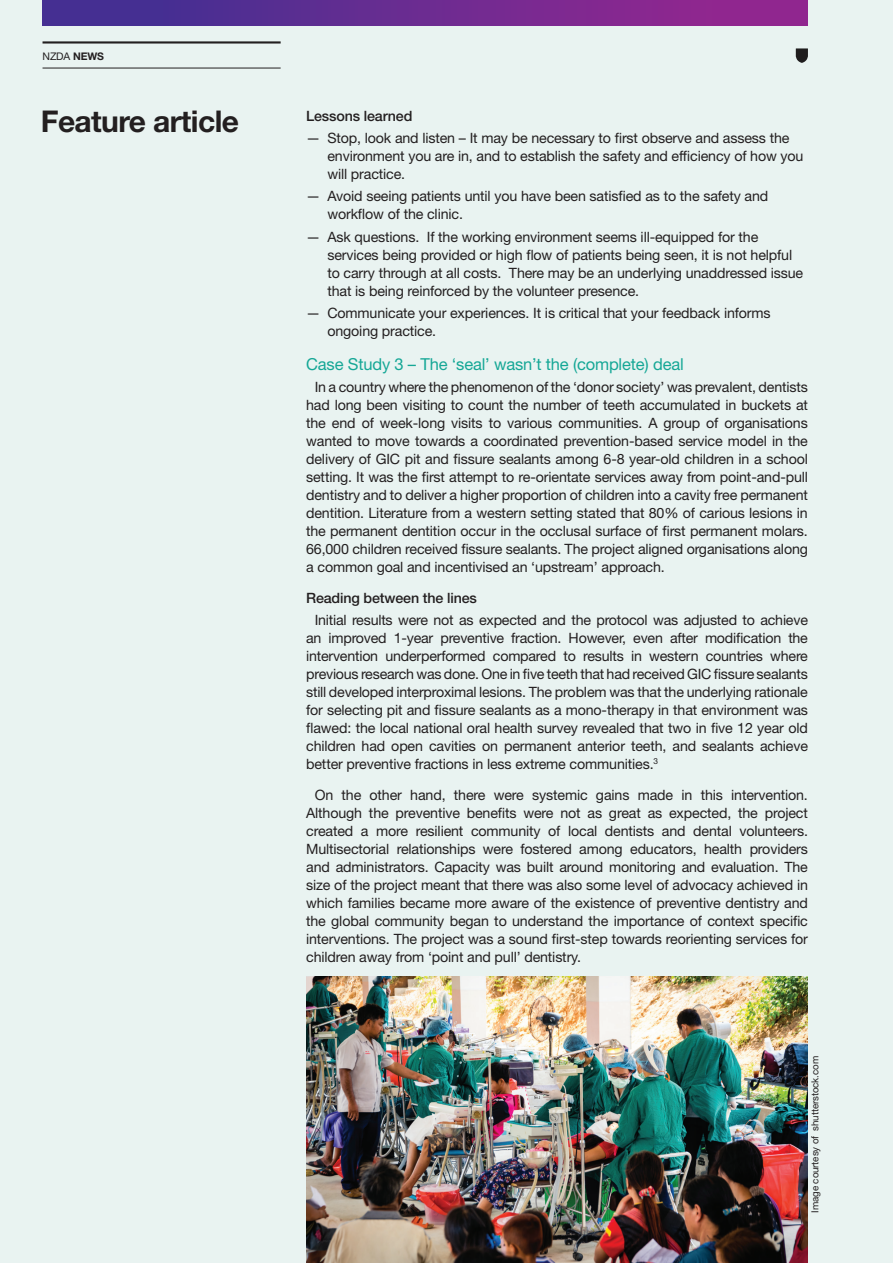
<style>
.page{position:relative;width:893px;height:1263px;background:#e9f3f1}
.page>*{position:absolute;margin:0;border:0;box-sizing:border-box;transform-origin:0 0}
.t1{font:700 30px "Helvetica Neue LT Std";letter-spacing:-.02em;color:#231f20}
.t2{font:16.5px "Helvetica Neue LT Std";letter-spacing:-.01em;color:#15a796}
.t3{font:14.25px/18px "Helvetica Neue LT Std";letter-spacing:-.01em;color:#231f20}
.t4{font:500 14.25px "Helvetica Neue LT Std";letter-spacing:-.01em;color:#231f20}
.t5{font:10.5px "Helvetica Neue LT Std";color:#231f20}
.t6{font:9.75px "Helvetica Neue LT Std";letter-spacing:-.01em;color:#231f20}
.s1{font-weight:700}
</style>
<div class="page">
<svg style="left:796px;top:48px;width:12px;height:15px"></svg>
<hr style="left:43px;top:68px;width:238px;height:1px;background:#231f20">
<hr style="left:43px;top:41px;width:238px;height:3px;background:#231f20">
<div style="left:43px;top:0;width:765px;height:26px;background:linear-gradient(to right,#3c3192,#9a268f)"></div>
<img style="left:306px;top:976px;width:502px;height:287px">
<p class="t5" style="left:43px;top:50px;width:63px">NZDA <span class="s1">NEWS</span></p>
<h1 class="t1" style="left:41px;top:103px;width:200px">Feature article</h1>
<p class="t4" style="left:306px;top:107px;width:108px">Lessons learned</p>
<p class="t3" style="left:327px;top:129px;width:478px;text-indent:-21px">— Stop, look and listen – It may be necessary to first observe and assess the environment you are in, and to establish the safety and efficiency of how you will practice.</p>
<p class="t3" style="left:327px;top:187px;width:442px;text-indent:-21px">— Avoid seeing patients until you have been satisfied as to the safety and workflow of the clinic.</p>
<p class="t3" style="left:327px;top:227px;width:477px;text-indent:-21px">— Ask questions. If the working environment seems ill-equipped for the services being provided or high flow of patients being seen, it is not helpful to carry through at all costs. There may be an underlying unaddressed issue that is being reinforced by the volunteer presence.</p>
<p class="t3" style="left:327px;top:303px;width:445px;text-indent:-21px">— Communicate your experiences. It is critical that your feedback informs ongoing practice.</p>
<p class="t2" style="left:306px;top:354px;width:379px">Case Study 3 – The ‘seal’ wasn’t the (complete) deal</p>
<p class="t3" style="left:306px;top:377px;width:503px;text-align:justify;text-indent:9px">In a country where the phenomenon of the ‘donor society’ was prevalent, dentists had long been visiting to count the number of teeth accumulated in buckets at the end of week-long visits to various communities. A group of organisations wanted to move towards a coordinated prevention-based service model in the delivery of GIC pit and fissure sealants among 6-8 year-old children in a school setting. It was the first attempt to re-orientate services away from point-and-pull dentistry and to deliver a higher proportion of children into a cavity free permanent dentition. Literature from a western setting stated that 80% of carious lesions in the permanent dentition occur in the occlusal surface of first permanent molars.<br>66,000 children received fissure sealants. The project aligned organisations along a common goal and incentivised an ‘upstream’ approach.</p>
<p class="t4" style="left:306px;top:589px;width:172px">Reading between the lines</p>
<p class="t3" style="left:306px;top:610px;width:503px;text-align:justify;text-indent:9px">Initial results were not as expected and the protocol was adjusted to achieve an improved 1-year preventive fraction. However, even after modification the intervention underperformed compared to results in western countries where previous research was done. One in five teeth that had received GIC fissure sealants still developed interproximal lesions. The problem was that the underlying rationale for selecting pit and fissure sealants as a mono-therapy in that environment was flawed: the local national oral health survey revealed that two in five 12 year old children had open cavities on permanent anterior teeth, and sealants achieve better preventive fractions in less extreme communities.<sup>3</sup></p>
<p class="t3" style="left:306px;top:785px;width:503px;text-align:justify;text-indent:9px">On the other hand, there were systemic gains made in this intervention.<br>Although the preventive benefits were not as great as expected, the project created a more resilient community of local dentists and dental volunteers.<br>Multisectorial relationships were fostered among educators, health providers and administrators. Capacity was built around monitoring and evaluation. The size of the project meant that there was also some level of advocacy achieved in which families became more aware of the existence of preventive dentistry and the global community began to understand the importance of context specific interventions. The project was a sound first-step towards reorienting services for children away from ‘point and pull’ dentistry.</p>
<p class="t6" style="left:809px;top:1213px;width:158px;rotate:-90deg">Image courtesy of shutterstock.com</p>
</div>
